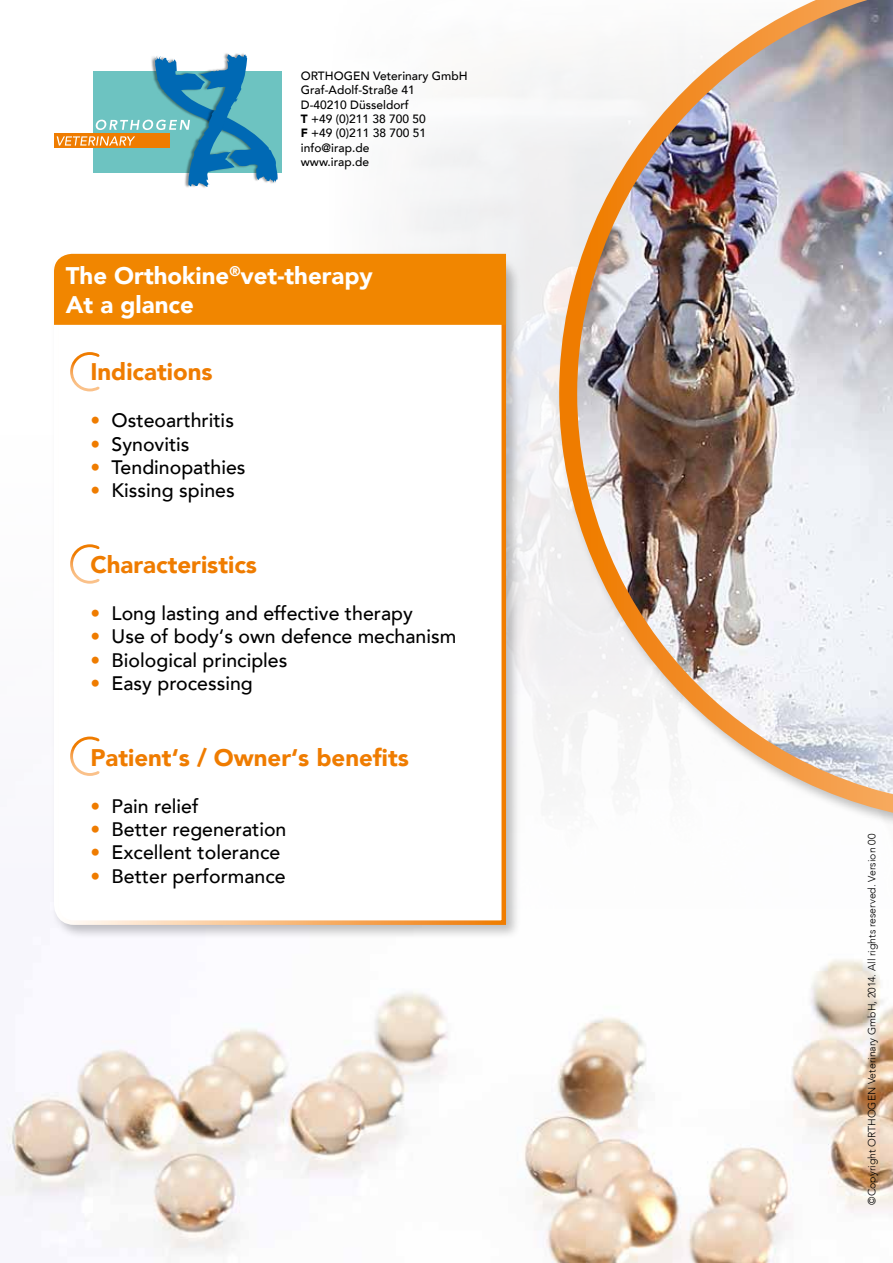
<style>
.page{position:relative;width:893px;height:1263px;background:#fff}
.page>*{position:absolute;margin:0;border:0;box-sizing:border-box;transform-origin:0 0}
.t1{font:900 24px "Avenir LT";color:#ef7c00}
.t2{font:900 24px/28.8px "Avenir LT";color:#fff}
.t3{font:500 19.5px "Avenir LT";color:#000}
.t4{font:500 12px/14.4px "Avenir LT";color:#000}
.t5{font:300 10.5px "Avenir LT";color:#000}
.s1{font-weight:900}
.s2{font-weight:900;color:#ef7c00}
</style>
<div class="page">
<img style="left:0;top:436px;width:893px;height:827px">
<div style="left:184px;top:52px;width:63px;height:137px;background:#000;opacity:.4"></div>
<div style="left:54px;top:134px;width:116px;height:14px;background:#ef7c00"></div>
<svg style="left:57px;top:54px;width:221px;height:134px"></svg>
<div style="left:556px;top:0;width:337px;height:839px;background:#000;opacity:.25"></div>
<img style="left:559px;top:0;width:334px;height:823px">
<div style="left:51px;top:254px;width:470px;height:686px;background:#000;opacity:.25"></div>
<svg style="left:52px;top:255px;width:456px;height:672px"></svg>
<div style="left:54px;top:254px;width:452px;height:71px;background:#f18600"></div>
<svg style="left:69px;top:735px;width:33px;height:42px"></svg>
<svg style="left:69px;top:351px;width:33px;height:42px"></svg>
<svg style="left:69px;top:543px;width:33px;height:42px"></svg>
<p class="t4" style="left:301px;top:69px;width:168px">ORTHOGEN Veterinary GmbH<br>Graf-Adolf-Straße 41<br>D-40210 Düsseldorf<br><span class="s1">T</span> +49 (0)211 38 700 50<br><span class="s1">F</span> +49 (0)211 38 700 51 info@irap.de<br>www.irap.de</p>
<p class="t2" style="left:66px;top:261px;width:309px">The Orthokine<sup>®</sup>vet-therapy<br>At a glance</p>
<p class="t1" style="left:90px;top:358px;width:124px">Indications</p>
<p class="t3" style="left:90px;top:409px;width:145px"><span class="s2">•</span> Osteoarthritis</p>
<p class="t3" style="left:90px;top:433px;width:101px"><span class="s2">•</span> Synovitis</p>
<p class="t3" style="left:90px;top:456px;width:157px"><span class="s2">•</span> Tendinopathies</p>
<p class="t3" style="left:90px;top:479px;width:146px"><span class="s2">•</span> Kissing spines</p>
<p class="t1" style="left:90px;top:550px;width:168px">Characteristics</p>
<p class="t3" style="left:90px;top:602px;width:324px"><span class="s2">•</span> Long lasting and effective therapy</p>
<p class="t3" style="left:90px;top:625px;width:367px"><span class="s2">•</span> Use of body‘s own defence mechanism</p>
<p class="t3" style="left:90px;top:649px;width:199px"><span class="s2">•</span> Biological principles</p>
<p class="t3" style="left:90px;top:672px;width:164px"><span class="s2">•</span> Easy processing</p>
<p class="t1" style="left:90px;top:743px;width:320px">Patient‘s / Owner‘s benefits</p>
<p class="t3" style="left:90px;top:794px;width:110px"><span class="s2">•</span> Pain relief</p>
<p class="t3" style="left:90px;top:818px;width:198px"><span class="s2">•</span> Better regeneration</p>
<p class="t3" style="left:90px;top:841px;width:191px"><span class="s2">•</span> Excellent tolerance</p>
<p class="t3" style="left:90px;top:865px;width:197px"><span class="s2">•</span> Better performance</p>
<p class="t5" style="left:866px;top:1205px;width:372px;rotate:-90deg">©Copyright ORTHOGEN Veterinary GmbH, 2014. All rights reserved. Version 00</p>
</div>
